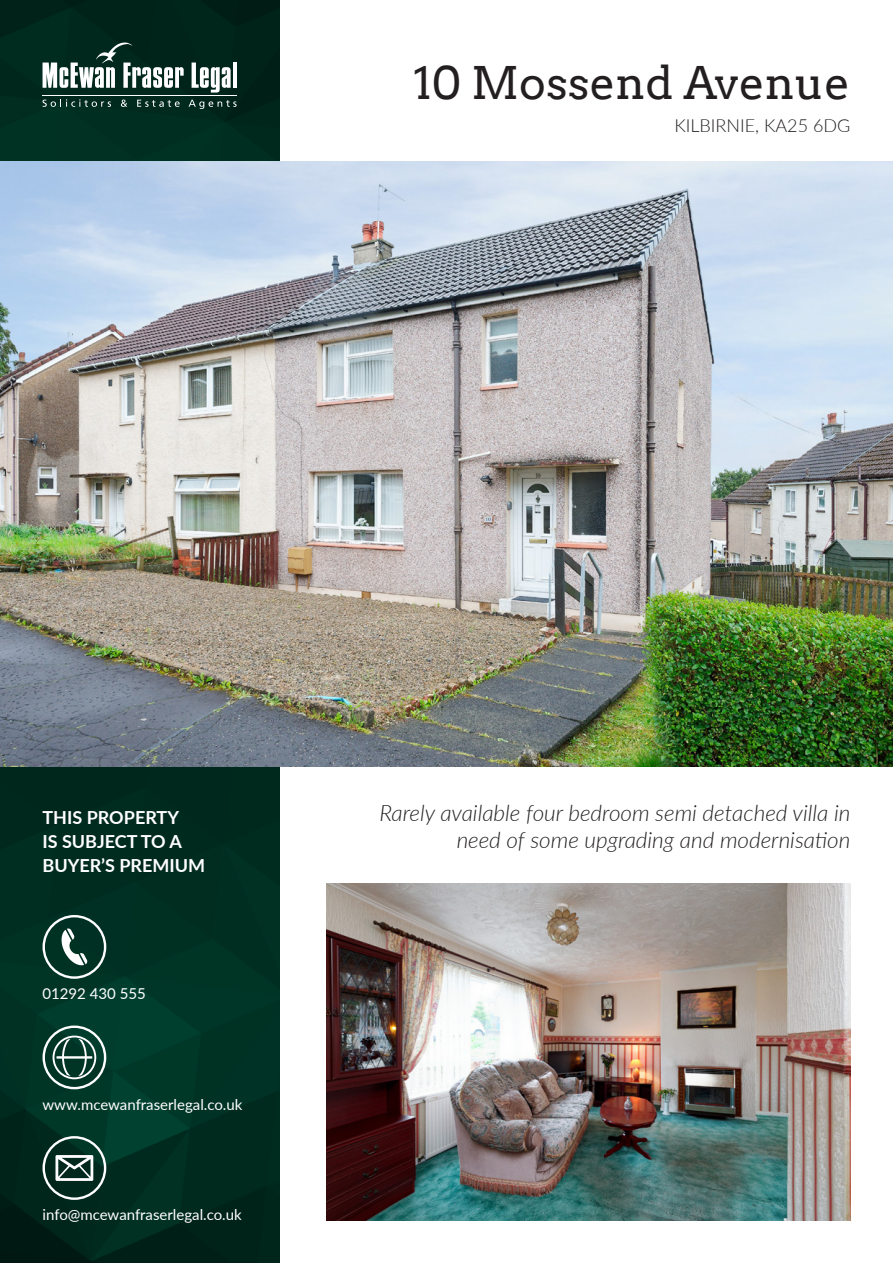
<style>
.page{position:relative;width:893px;height:1263px;background:#fff}
.page>*{position:absolute;margin:0;border:0;box-sizing:border-box;transform-origin:0 0}
.t1{font:45px "Arvo";color:#231f20}
.t2{font:italic 300 22.5px/27px "Lato";color:#231f20;text-align:right}
.t3{font:700 18px/24px "Lato";color:#fff}
.t4{font:300 18px "Lato";color:#231f20}
.t5{font:15px "Lato";color:#fff}
</style>
<div class="page">
<img style="left:0;top:0;width:279px;height:1263px">
<img style="left:0;top:162px;width:893px;height:605px">
<svg style="left:43px;top:43px;width:141px;height:45px"></svg>
<svg style="left:192px;top:63px;width:39px;height:30px"></svg>
<hr style="left:233px;top:63px;width:4px;height:25px;background:#fff">
<hr style="left:43px;top:95px;width:194px;height:1px;background:#fff">
<svg style="left:43px;top:99px;width:68px;height:8px"></svg>
<svg style="left:121px;top:100px;width:6px;height:7px"></svg>
<svg style="left:137px;top:100px;width:43px;height:7px"></svg>
<svg style="left:189px;top:100px;width:48px;height:9px"></svg>
<img style="left:326px;top:883px;width:524px;height:337px">
<svg style="left:43px;top:915px;width:63px;height:64px;background:#335a4f"></svg>
<svg style="left:43px;top:1025px;width:63px;height:64px;background:#3a6559"></svg>
<svg style="left:43px;top:1136px;width:63px;height:64px;background:#3a5b52"></svg>
<h1 class="t1" style="left:413px;top:55px;width:439px">10 Mossend Avenue</h1>
<p class="t4" style="left:674px;top:113px;width:178px">KILBIRNIE, KA25 6DG</p>
<p class="t3" style="left:43px;top:805px;width:164px">THIS PROPERTY<br>IS SUBJECT TO A<br>BUYER’S PREMIUM</p>
<p class="t5" style="left:43px;top:983px;width:105px">01292 430 555</p>
<p class="t5" style="left:43px;top:1094px;width:201px">www.mcewanfraserlegal.co.uk</p>
<p class="t5" style="left:43px;top:1204px;width:201px">info@mcewanfraserlegal.co.uk</p>
<p class="t2" style="left:379px;top:798px;width:473px">Rarely available four bedroom semi detached villa in need of some upgrading and modernisation</p>
</div>
